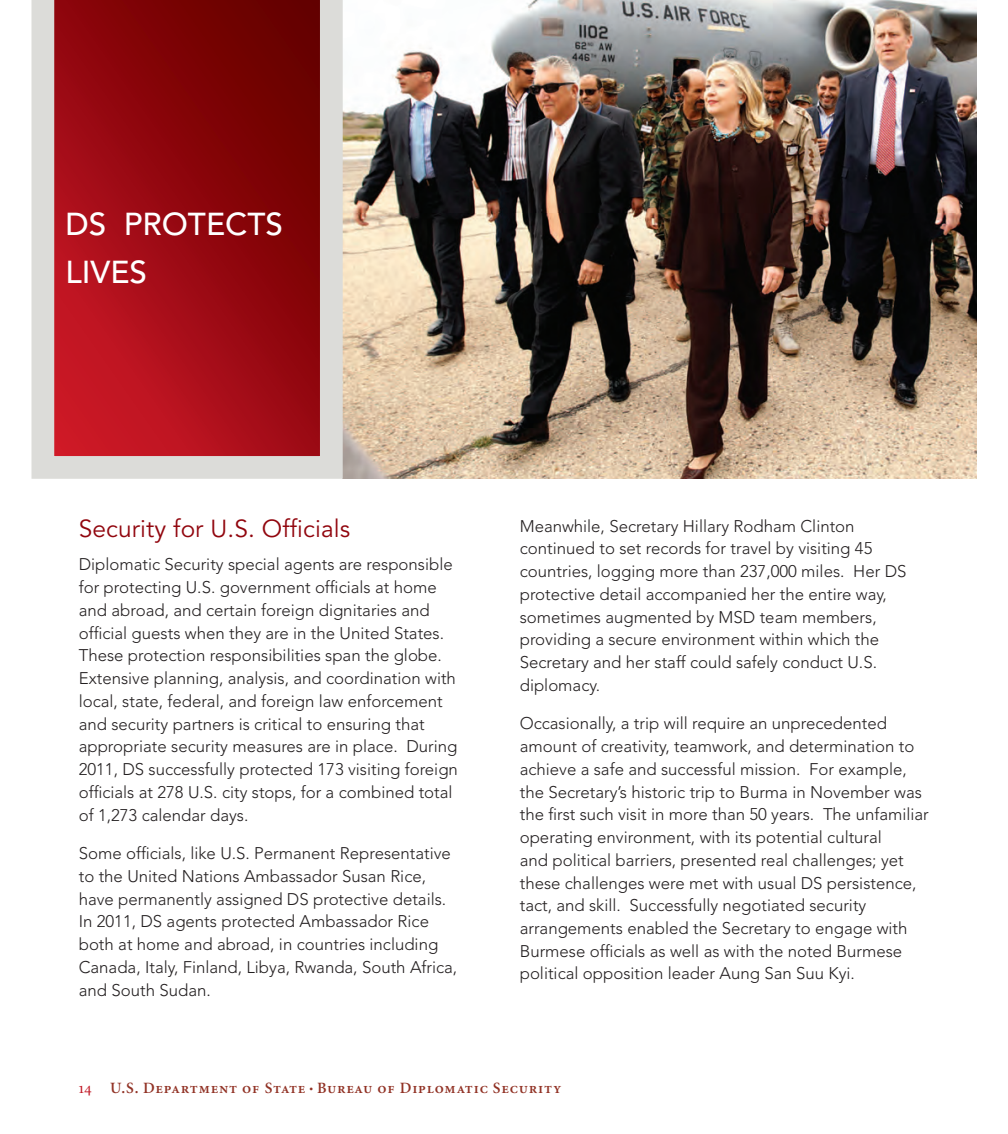
<style>
.page{position:relative;width:1008px;height:1134px;background:#fff}
.page>*{position:absolute;margin:0;border:0;box-sizing:border-box;transform-origin:0 0}
.Section_Titles{font:500 31.5px/47.2px "Avenir";color:#fff}
.Main_Header_2{font:24.5px "Avenir";letter-spacing:.005em;color:#91060e}
.Body{font:300 16.8px/22.8px "Avenir";color:#231f20}
.t1{font:15.75px "Minion Semibold SC";letter-spacing:.05em;color:#913225}
.s1{font-family:"Minion Regular SC";color:#c01522}
.s2{font-size:12.25px}
</style>
<div class="page">
<img style="left:354px;top:0;width:622px;height:479px">
<svg style="left:31px;top:0;width:323px;height:479px;background:#a5373c"></svg>
<p class="Section_Titles" style="left:65px;top:202px;width:219px">DS PROTECTS<br>LIVES</p>
<p class="Main_Header_2" style="left:79px;top:515px;width:273px">Security for U.S. Officials</p>
<p class="Body" style="left:79px;top:553px;width:381px">Diplomatic Security special agents are responsible for protecting U.S. government officials at home and abroad, and certain foreign dignitaries and official guests when they are in the United States.<br>These protection responsibilities span the globe.<br>Extensive planning, analysis, and coordination with local, state, federal, and foreign law enforcement and security partners is critical to ensuring that appropriate security measures are in place. During 2011, DS successfully protected 173 visiting foreign officials at 278 U.S. city stops, for a combined total of 1,273 calendar days.</p>
<p class="Body" style="left:79px;top:842px;width:380px">Some officials, like U.S. Permanent Representative to the United Nations Ambassador Susan Rice, have permanently assigned DS protective details.<br>In 2011, DS agents protected Ambassador Rice both at home and abroad, in countries including Canada, Italy, Finland, Libya, Rwanda, South Africa, and South Sudan.</p>
<p class="Body" style="left:520px;top:514px;width:388px">Meanwhile, Secretary Hillary Rodham Clinton continued to set records for travel by visiting 45 countries, logging more than 237,000 miles. Her DS protective detail accompanied her the entire way, sometimes augmented by MSD team members, providing a secure environment within which the Secretary and her staff could safely conduct U.S. diplomacy.</p>
<p class="Body" style="left:520px;top:712px;width:411px">Occasionally, a trip will require an unprecedented amount of creativity, teamwork, and determination to achieve a safe and successful mission. For example, the Secretary’s historic trip to Burma in November was the first such visit in more than 50 years. The unfamiliar operating environment, with its potential cultural<br>and political barriers, presented real challenges; yet these challenges were met with usual DS persistence, tact, and skill. Successfully negotiated security arrangements enabled the Secretary to engage with Burmese officials as well as with the noted Burmese political opposition leader Aung San Suu Kyi.</p>
<p class="t1" style="left:79px;top:1080px;width:484px"><span class="s1">14</span> U.S. Department of State <span class="s2">•</span> Bureau of Diplomatic Security</p>
</div>
